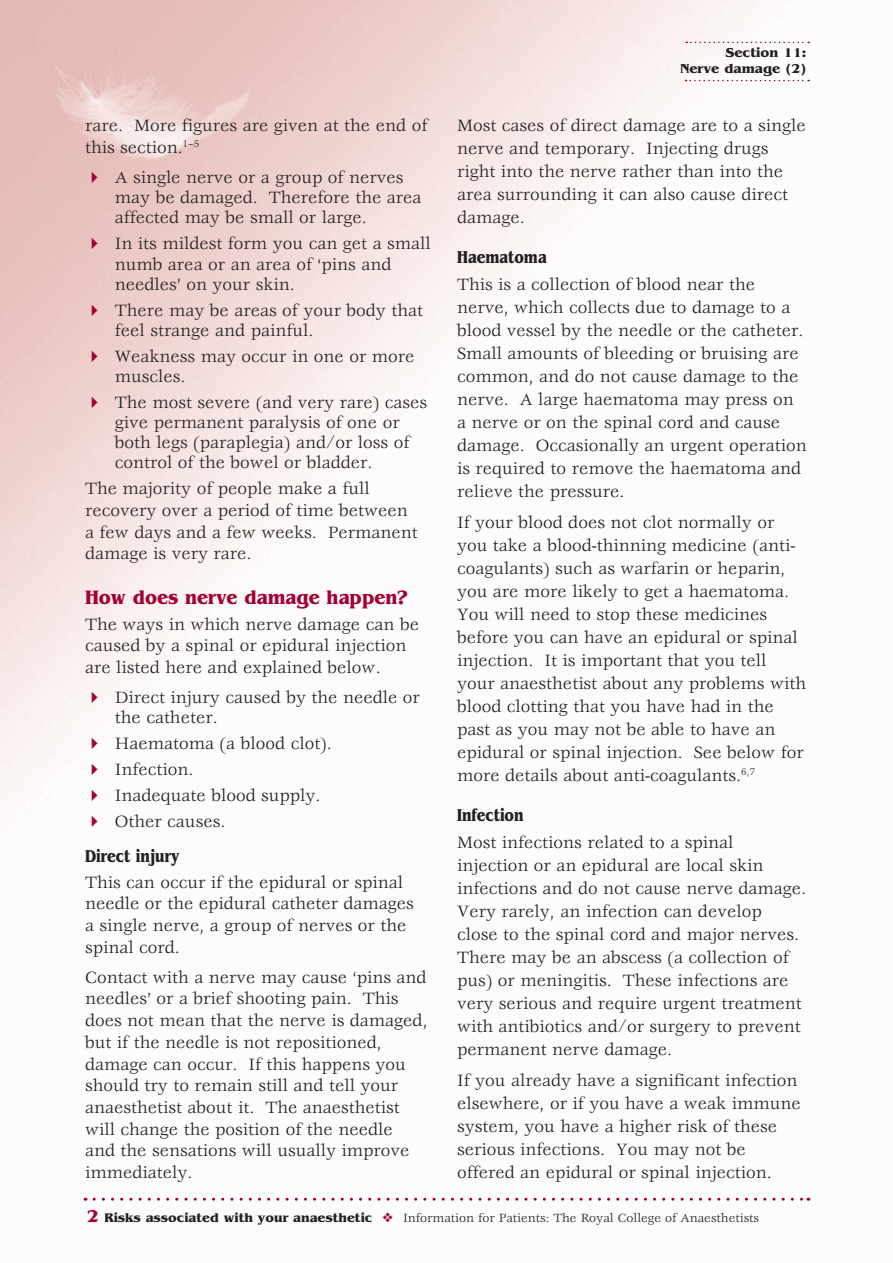
<style>
.page{position:relative;width:893px;height:1263px;background:#fff}
.page>*{position:absolute;margin:0;border:0;box-sizing:border-box;transform-origin:0 0}
.t1{font:700 20.25px "Benguiat";color:#a40133;scale:.9 1}
.t2{font:18px/23px "Veljovic";color:#231f20}
.t3{font:700 18px "Benguiat";color:#231f20;scale:.8 1}
.t4{font:700 13.5px/16.2px "Benguiat";color:#231f20;text-align:right}
.t5{font:13.05px "Veljovic";color:#231f20}
.s1{color:#a40133}
.s2{font-family:"Benguiat";font-weight:700;font-size:18px;color:#a40133}
.s3{font-family:"Benguiat";font-weight:700}
</style>
<div class="page">
<img style="left:0;top:0;width:811px;height:1201px">
<svg style="left:94px;top:1198px;width:715px;height:3px"></svg>
<svg style="left:686px;top:42px;width:123px;height:1px"></svg>
<svg style="left:686px;top:80px;width:123px;height:1px"></svg>
<p class="t2" style="left:85px;top:116px;width:344px;line-height:21.6px">rare. More figures are given at the end of this section.<sup>1–5</sup></p>
<p class="t2" style="left:115px;top:168px;width:308px;line-height:20.2px;text-indent:-30px"><span class="s1">✔</span> A single nerve or a group of nerves may be damaged. Therefore the area affected may be small or large.</p>
<p class="t2" style="left:115px;top:234px;width:318px;line-height:20.2px;text-indent:-30px"><span class="s1">✔</span> In its mildest form you can get a small numb area or an area of ‘pins and needles’ on your skin.</p>
<p class="t2" style="left:115px;top:301px;width:310px;line-height:20.2px;text-indent:-30px"><span class="s1">✔</span> There may be areas of your body that feel strange and painful.</p>
<p class="t2" style="left:115px;top:347px;width:301px;line-height:20.2px;text-indent:-30px"><span class="s1">✔</span> Weakness may occur in one or more muscles.</p>
<p class="t2" style="left:115px;top:393px;width:314px;line-height:20.2px;text-indent:-30px"><span class="s1">✔</span> The most severe (and very rare) cases give permanent paralysis of one or both legs (paraplegia) and/or loss of control of the bowel or bladder.</p>
<p class="t2" style="left:85px;top:479px;width:334px;line-height:21.6px">The majority of people make a full recovery over a period of time between a few days and a few weeks. Permanent damage is very rare.</p>
<p class="t1" style="left:85px;top:585px;width:360px">How does nerve damage happen?</p>
<p class="t2" style="left:85px;top:614px;width:335px;line-height:21.6px">The ways in which nerve damage can be caused by a spinal or epidural injection are listed here and explained below.</p>
<p class="t2" style="left:115px;top:688px;width:307px;line-height:20.2px;text-indent:-30px"><span class="s1">✔</span> Direct injury caused by the needle or the catheter.</p>
<p class="t2" style="left:85px;top:733px;width:248px"><span class="s1">✔</span> Haematoma (a blood clot).</p>
<p class="t2" style="left:85px;top:759px;width:110px"><span class="s1">✔</span> Infection.</p>
<p class="t2" style="left:85px;top:785px;width:237px"><span class="s1">✔</span> Inadequate blood supply.</p>
<p class="t2" style="left:85px;top:811px;width:142px"><span class="s1">✔</span> Other causes.</p>
<p class="t3" style="left:85px;top:845px;width:119px">Direct injury</p>
<p class="t2" style="left:85px;top:872px;width:330px;line-height:21.6px">This can occur if the epidural or spinal needle or the epidural catheter damages a single nerve, a group of nerves or the spinal cord.</p>
<p class="t2" style="left:85px;top:967px;width:344px;line-height:21.6px">Contact with a nerve may cause ‘pins and needles’ or a brief shooting pain. This does not mean that the nerve is damaged, but if the needle is not repositioned, damage can occur. If this happens you should try to remain still and tell your anaesthetist about it. The anaesthetist will change the position of the needle<br>and the sensations will usually improve immediately.</p>
<p class="t4" style="left:680px;top:45px;width:127px">Section 11:<br>Nerve damage (2)</p>
<p class="t2" style="left:457px;top:115px;width:350px">Most cases of direct damage are to a single nerve and temporary. Injecting drugs right into the nerve rather than into the area surrounding it can also cause direct damage.</p>
<p class="t3" style="left:457px;top:247px;width:113px">Haematoma</p>
<p class="t2" style="left:457px;top:274px;width:351px">This is a collection of blood near the nerve, which collects due to damage to a blood vessel by the needle or the catheter.<br>Small amounts of bleeding or bruising are common, and do not cause damage to the nerve. A large haematoma may press on a nerve or on the spinal cord and cause damage. Occasionally an urgent operation is required to remove the haematoma and relieve the pressure.</p>
<p class="t2" style="left:457px;top:512px;width:350px">If your blood does not clot normally or you take a blood-thinning medicine (anti&shy;coagulants) such as warfarin or heparin, you are more likely to get a haematoma.<br>You will need to stop these medicines before you can have an epidural or spinal injection. It is important that you tell your anaesthetist about any problems with blood clotting that you have had in the past as you may not be able to have an epidural or spinal injection. See below for more details about anti-coagulants.<sup>6,7</sup></p>
<p class="t3" style="left:457px;top:804px;width:85px">Infection</p>
<p class="t2" style="left:457px;top:832px;width:351px">Most infections related to a spinal injection or an epidural are local skin infections and do not cause nerve damage.<br>Very rarely, an infection can develop close to the spinal cord and major nerves.<br>There may be an abscess (a collection of pus) or meningitis. These infections are very serious and require urgent treatment with antibiotics and/or surgery to prevent permanent nerve damage.</p>
<p class="t2" style="left:457px;top:1070px;width:345px">If you already have a significant infection elsewhere, or if you have a weak immune system, you have a higher risk of these serious infections. You may not be offered an epidural or spinal injection.</p>
<p class="t5" style="left:87px;top:1211px;width:674px"><span class="s2">2</span> <span class="s3">Risks associated with your anaesthetic</span> <span class="s1">❖</span> Information for Patients: The Royal College of Anaesthetists</p>
</div>
